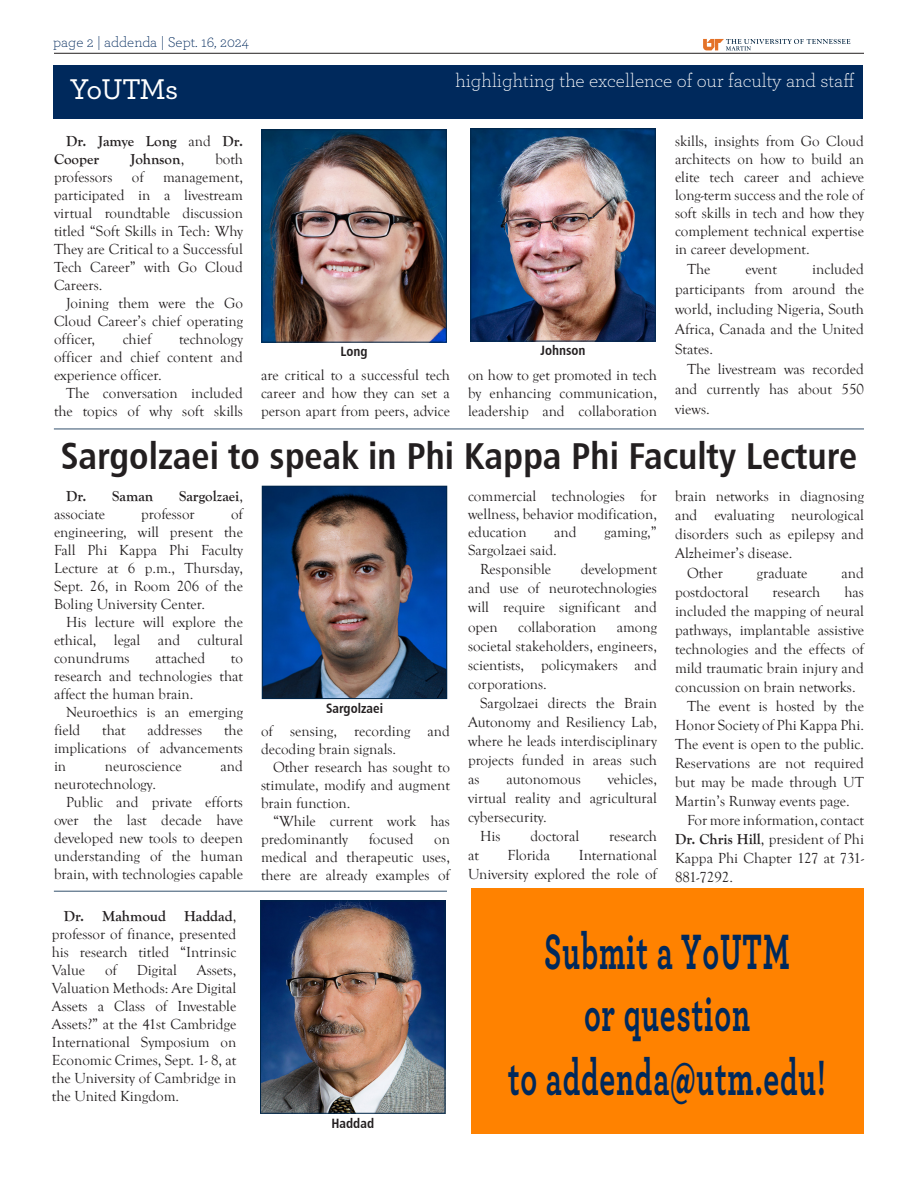
<style>
.page{position:relative;width:918px;height:1188px;background:#fff}
.page>*{position:absolute;margin:0;border:0;box-sizing:border-box;transform-origin:0 0}
.Body_Text{font:700 52.05px "Archer";letter-spacing:.025em;color:#00295c;scale:.6 1}
.Main_Headline{font:37.5px "Humanist 777 BT Bold Condensed B";color:#231f20}
.t1{font:500 30px "Archer";letter-spacing:-.035em;color:#fff}
.Secondary_Headline{font:300 19.5px "Archer";color:#fff}
.Body_Text-2{font:15px/18px "Goudy Old Style T";color:#231f20;text-align:justify}
.Body_Text-3{font:700 15px/18px "Goudy Old Style T";color:#231f20}
.t2{font:300 15px "Archer";color:#00295c}
.Cutline{font:13.5px "Humanist 777 BT Bold Condensed B";color:#231f20}
.s1{font-weight:400}
.s2{font-weight:700}
</style>
<div class="page">
<hr style="left:54px;top:53px;width:810px;height:1px;background:#231f20">
<svg style="left:703px;top:39px;width:147px;height:11px"></svg>
<div style="left:53px;top:65px;width:810px;height:54px;background:#00295c"></div>
<img style="left:264px;top:132px;width:181px;height:208px">
<div style="left:262px;top:130px;width:185px;height:212px;border:1px solid #002649"></div>
<img style="left:473px;top:131px;width:180px;height:208px">
<div style="left:471px;top:129px;width:184px;height:212px;border:1px solid #002649"></div>
<hr style="left:54px;top:429px;width:810px;height:1px;background:#002649">
<img style="left:262px;top:903px;width:181px;height:208px">
<div style="left:260px;top:901px;width:185px;height:212px;border:1px solid #002649"></div>
<img style="left:264px;top:488px;width:181px;height:209px">
<div style="left:262px;top:486px;width:185px;height:213px;border:1px solid #002649"></div>
<hr style="left:54px;top:891px;width:393px;height:1px;background:#002649">
<div style="left:472px;top:889px;width:392px;height:245px;background:#ff8200"></div>
<p class="t2" style="left:53px;top:32px;width:197px">page 2 | addenda | Sept. 16, 2024</p>
<p class="t1" style="left:70px;top:68px;width:110px">YoUTMs</p>
<p class="Secondary_Headline" style="left:455px;top:67px;width:401px">highlighting the excellence of our faculty and staff</p>
<p class="Body_Text-3" style="left:54px;top:132px;width:191px;text-indent:12px">Dr. Jamye Long <span class="s1">and</span> Dr.<br>Cooper</p>
<p class="Body_Text-2" style="left:675px;top:132px;width:191px">skills, insights from Go Cloud architects on how to build an elite tech career and achieve long-term success and the role of soft skills in tech and how they complement technical expertise in career development.</p>
<p class="Body_Text-2" style="left:687px;top:260px;width:25px">The</p>
<p class="Body_Text-2" style="left:746px;top:260px;width:33px">event</p>
<p class="Body_Text-3" style="left:130px;top:150px;width:55px">Johnson<span class="s1">,</span></p>
<p class="Body_Text-2" style="left:215px;top:150px;width:29px">both</p>
<p class="Body_Text-2" style="left:54px;top:168px;width:60px">professors</p>
<p class="Body_Text-2" style="left:132px;top:168px;width:13px">of</p>
<p class="Body_Text-2" style="left:54px;top:168px;width:191px;text-indent:109px">management, participated in a livestream virtual roundtable discussion titled “Soft Skills in Tech: Why They are Critical to a Successful Tech Career” with Go Cloud Careers.</p>
<p class="Body_Text-2" style="left:54px;top:294px;width:191px;text-indent:12px">Joining them were the Go Cloud Career’s chief operating officer,</p>
<p class="Body_Text-2" style="left:675px;top:259px;width:190px;line-height:20px;text-indent:137px">included participants from around the world, including Nigeria, South Africa, Canada and the United States.</p>
<p class="Body_Text-2" style="left:675px;top:359px;width:191px;line-height:20px;text-indent:12px">The livestream was recorded and currently has about 550 views.</p>
<p class="Body_Text-2" style="left:54px;top:330px;width:190px;text-indent:125px">technology officer and chief content and experience officer.</p>
<p class="Body_Text-2" style="left:54px;top:384px;width:191px;text-align:right">The conversation included the topics of why soft skills</p>
<p class="Body_Text-2" style="left:123px;top:330px;width:30px">chief</p>
<p class="Cutline" style="left:341px;top:343px;width:28px">Long</p>
<p class="Cutline" style="left:540px;top:342px;width:47px">Johnson</p>
<p class="Body_Text-2" style="left:261px;top:366px;width:191px">are critical to a successful tech career and how they can set a person apart from peers, advice</p>
<p class="Body_Text-2" style="left:468px;top:367px;width:191px">on how to get promoted in tech by enhancing communication, leadership and collaboration</p>
<p class="Main_Headline" style="left:61px;top:432px;width:798px">Sargolzaei to speak in Phi Kappa Phi Faculty Lecture</p>
<p class="Body_Text-3" style="left:66px;top:488px;width:89px">Dr. Saman</p>
<p class="Body_Text-3" style="left:179px;top:488px;width:65px">Sargolzaei<span class="s1">,</span></p>
<p class="Body_Text-2" style="left:54px;top:506px;width:53px">associate</p>
<p class="Body_Text-2" style="left:141px;top:506px;width:55px">professor</p>
<p class="Body_Text-2" style="left:54px;top:506px;width:191px;text-indent:177px">of engineering, will present the Fall Phi Kappa Phi Faculty Lecture at 6 p.m., Thursday, Sept. 26, in Room 206 of the Boling University Center.</p>
<p class="Body_Text-2" style="left:54px;top:614px;width:191px;text-indent:12px">His lecture will explore the ethical, legal and cultural conundrums</p>
<p class="Body_Text-2" style="left:155px;top:650px;width:51px">attached</p>
<p class="Body_Text-2" style="left:54px;top:650px;width:191px;text-indent:177px">to research and technologies that affect the human brain.</p>
<p class="Body_Text-2" style="left:54px;top:704px;width:190px;text-indent:12px">Neuroethics is an emerging field</p>
<p class="Body_Text-2" style="left:102px;top:722px;width:25px">that</p>
<p class="Body_Text-2" style="left:147px;top:722px;width:56px">addresses</p>
<p class="Body_Text-2" style="left:54px;top:722px;width:190px;text-indent:170px">the implications of advancements in</p>
<p class="Body_Text-2" style="left:105px;top:758px;width:78px">neuroscience</p>
<p class="Body_Text-2" style="left:221px;top:758px;width:24px">and</p>
<p class="Body_Text-2" style="left:54px;top:776px;width:103px">neurotechnology.</p>
<p class="Body_Text-2" style="left:54px;top:794px;width:191px;text-indent:12px">Public and private efforts over the last decade have developed new tools to deepen understanding of the human brain, with technologies capable</p>
<p class="Body_Text-2" style="left:52px;top:907px;width:186px;text-indent:12px"><span class="s2">Dr. Mahmoud Haddad</span>, professor of finance, presented his research titled “Intrinsic Value</p>
<p class="Body_Text-2" style="left:105px;top:961px;width:13px">of</p>
<p class="Body_Text-2" style="left:137px;top:961px;width:42px">Digital</p>
<p class="Body_Text-2" style="left:52px;top:961px;width:186px;text-indent:145px">Assets, Valuation Methods: Are Digital Assets a Class of Investable Assets?” at the 41st Cambridge International Symposium on Economic Crimes, Sept. 1- 8, at the University of Cambridge in the United Kingdom.</p>
<p class="Cutline" style="left:326px;top:700px;width:58px">Sargolzaei</p>
<p class="Body_Text-2" style="left:261px;top:723px;width:190px">of sensing, recording and decoding brain signals.</p>
<p class="Body_Text-2" style="left:261px;top:759px;width:190px;text-indent:12px">Other research has sought to stimulate, modify and augment brain function.</p>
<p class="Body_Text-2" style="left:261px;top:813px;width:190px;text-indent:12px">“While current work has predominantly</p>
<p class="Body_Text-2" style="left:369px;top:831px;width:46px">focused</p>
<p class="Body_Text-2" style="left:261px;top:831px;width:190px;text-indent:173px">on medical and therapeutic uses, there are already examples of</p>
<p class="Body_Text-2" style="left:468px;top:488px;width:191px">commercial technologies for wellness, behavior modification, education</p>
<p class="Body_Text-2" style="left:554px;top:524px;width:24px">and</p>
<p class="Body_Text-2" style="left:604px;top:524px;width:54px">gaming,”</p>
<p class="Body_Text-2" style="left:468px;top:542px;width:90px">Sargolzaei said.</p>
<p class="Body_Text-2" style="left:480px;top:561px;width:73px">Responsible</p>
<p class="Body_Text-2" style="left:468px;top:560px;width:190px;line-height:19px;text-indent:113px">development and use of neurotechnologies will require significant and open</p>
<p class="Body_Text-2" style="left:518px;top:618px;width:80px">collaboration</p>
<p class="Body_Text-2" style="left:468px;top:617px;width:190px;line-height:19px;text-indent:149px">among societal stakeholders, engineers, scientists, policymakers and corporations.</p>
<p class="Body_Text-2" style="left:468px;top:694px;width:191px;line-height:19px;text-indent:12px">Sargolzaei directs the Brain Autonomy and Resiliency Lab, where he leads interdisciplinary projects funded in areas such as</p>
<p class="Body_Text-2" style="left:468px;top:770px;width:191px;line-height:19px;text-indent:140px">vehicles, virtual reality and agricultural cybersecurity.</p>
<p class="Body_Text-2" style="left:480px;top:828px;width:22px">His</p>
<p class="Body_Text-2" style="left:530px;top:828px;width:50px">doctoral</p>
<p class="Body_Text-2" style="left:609px;top:828px;width:49px">research</p>
<p class="Body_Text-2" style="left:468px;top:847px;width:12px">at</p>
<p class="Body_Text-2" style="left:508px;top:847px;width:44px">Florida</p>
<p class="Body_Text-2" style="left:506px;top:770px;width:76px">autonomous</p>
<p class="Body_Text-2" style="left:468px;top:846px;width:190px;line-height:19px;text-align:right">International<br>University explored the role of</p>
<p class="Body_Text-2" style="left:675px;top:487px;width:190px;line-height:19px">brain networks in diagnosing and evaluating neurological disorders such as epilepsy and Alzheimer’s disease.</p>
<p class="Body_Text-2" style="left:687px;top:564px;width:37px">Other</p>
<p class="Body_Text-2" style="left:757px;top:564px;width:52px">graduate</p>
<p class="Body_Text-2" style="left:842px;top:564px;width:24px">and</p>
<p class="Body_Text-2" style="left:675px;top:583px;width:75px">postdoctoral</p>
<p class="Body_Text-2" style="left:773px;top:583px;width:49px">research</p>
<p class="Body_Text-2" style="left:675px;top:582px;width:191px;line-height:19px;text-indent:169px">has included the mapping of neural pathways, implantable assistive technologies and the effects of mild traumatic brain injury and concussion on brain networks.</p>
<p class="Body_Text-2" style="left:675px;top:697px;width:191px;line-height:19px;text-indent:12px">The event is hosted by the Honor Society of Phi Kappa Phi.<br>The event is open to the public.<br>Reservations are not required but may be made through UT Martin’s Runway events page.</p>
<p class="Body_Text-2" style="left:675px;top:811px;width:191px;line-height:19px;text-indent:12px">For more information, contact <span class="s2">Dr. Chris Hill</span>, president of Phi Kappa Phi Chapter 127 at 731- 881-7292.</p>
<p class="Cutline" style="left:331px;top:1114px;width:44px">Haddad</p>
<p class="Body_Text" style="left:544px;top:910px;width:411px">Submit a YoUTM</p>
<p class="Body_Text" style="left:584px;top:973px;width:278px">or question</p>
<p class="Body_Text" style="left:508px;top:1037px;width:531px">to addenda@utm.edu!</p>
</div>
